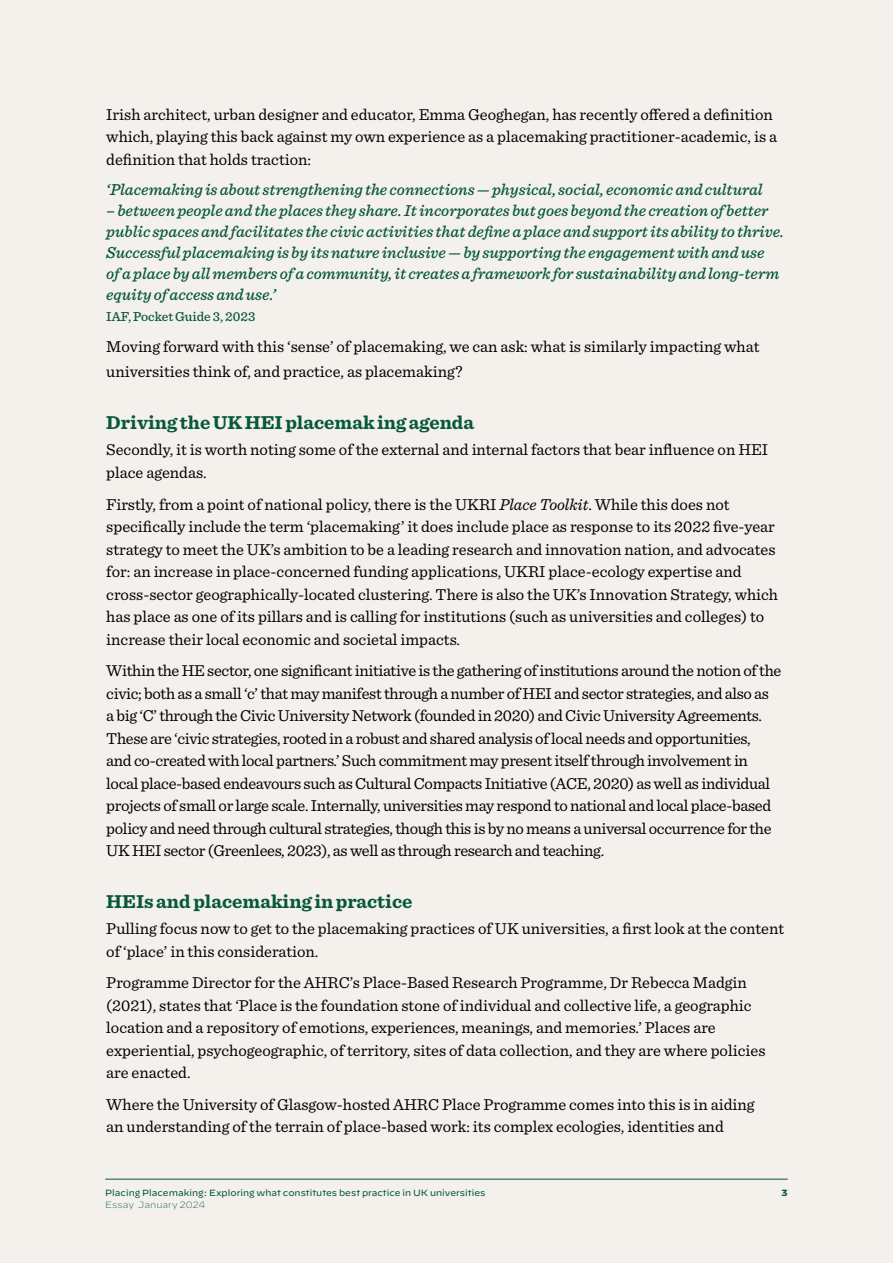
<style>
.page{position:relative;width:893px;height:1263px;background:#f4f1ed}
.page>*{position:absolute;margin:0;border:0;box-sizing:border-box;transform-origin:0 0}
.t1{font:700 19.5px "Sentinel";color:#075839}
.t2{font:16.5px/22.5px "Sentinel";color:#000}
.t3{font:16.5px/22.5px "Sentinel";letter-spacing:-.02em;color:#000}
.t4{font:italic 500 16.5px/21px "Sentinel";color:#075839}
.t5{font:500 13.5px "Sentinel";color:#075839}
.t6{font:9px "Decimal";color:#075839}
.t7{font:200 9px "Decimal";letter-spacing:-.005em;color:#075839}
.t8{font:700 9px "Decimal";color:#075839}
.s1{font-style:italic}
</style>
<div class="page">
<hr style="left:105px;top:1179px;width:683px;height:1px;background:#075839">
<p class="t2" style="left:106px;top:102px;width:672px">Irish architect, urban designer and educator, Emma Geoghegan, has recently offered a definition which, playing this back against my own experience as a placemaking practitioner-academic, is a definition that holds traction:</p>
<p class="t4" style="left:106px;top:178px;width:658px">‘Placemaking is about strengthening the connections — physical, social, economic and cultural</p>
<p class="t4" style="left:106px;top:199px;width:679px">– between people and the places they share. It incorporates but goes beyond the creation of better public spaces and facilitates the civic activities that define a place and support its ability to thrive.<br>Successful placemaking is by its nature inclusive — by supporting the engagement with and use<br>of a place by all members of a community, it creates a framework for sustainability and long-term equity of access and use.’</p>
<p class="t5" style="left:106px;top:306px;width:151px">IAF, Pocket Guide 3, 2023</p>
<p class="t2" style="left:106px;top:332px;width:655px;line-height:25.5px">Moving forward with this ‘sense’ of placemaking, we can ask: what is similarly impacting what universities think of, and practice, as placemaking?</p>
<p class="t1" style="left:106px;top:407px;width:369px">Driving the UK HEI placemak ing agenda</p>
<p class="t2" style="left:106px;top:438px;width:663px">Secondly, it is worth noting some of the external and internal factors that bear influence on HEI place agendas.</p>
<p class="t2" style="left:106px;top:492px;width:673px">Firstly, from a point of national policy, there is the UKRI <span class="s1">Place Toolkit</span>. While this does not specifically include the term ‘placemaking’ it does include place as response to its 2022 five-year strategy to meet the UK’s ambition to be a leading research and innovation nation, and advocates for: an increase in place-concerned funding applications, UKRI place-ecology expertise and cross-sector geographically-located clustering. There is also the UK’s Innovation Strategy, which has place as one of its pillars and is calling for institutions (such as universities and colleges) to increase their local economic and societal impacts.</p>
<p class="t3" style="left:106px;top:658px;width:677px">Within the HE sector, one significant initiative is the gathering of institutions around the notion of the civic; both as a small ‘c’ that may manifest through a number of HEI and sector strategies, and also as<br>a big ‘C’ through the Civic University Network (founded in 2020) and Civic University Agreements.<br>These are ‘civic strategies, rooted in a robust and shared analysis of local needs and opportunities,<br>and co-created with local partners.’ Such commitment may present itself through involvement in local place-based endeavours such as Cultural Compacts Initiative (ACE, 2020) as well as individual projects of small or large scale. Internally, universities may respond to national and local place-based policy and need through cultural strategies, though this is by no means a universal occurrence for the UK HEI sector (Greenlees, 2023), as well as through research and teaching.</p>
<p class="t1" style="left:106px;top:886px;width:307px">HEIs and placemaking in practice</p>
<p class="t2" style="left:106px;top:916px;width:679px">Pulling focus now to get to the placemaking practices of UK universities, a first look at the content of ‘place’ in this consideration.</p>
<p class="t2" style="left:106px;top:970px;width:661px">Programme Director for the AHRC’s Place-Based Research Programme, Dr Rebecca Madgin (2021), states that ‘Place is the foundation stone of individual and collective life, a geographic location and a repository of emotions, experiences, meanings, and memories.’ Places are experiential, psychogeographic, of territory, sites of data collection, and they are where policies are enacted.</p>
<p class="t2" style="left:106px;top:1092px;width:650px">Where the University of Glasgow-hosted AHRC Place Programme comes into this is in aiding an understanding of the terrain of place-based work: its complex ecologies, identities and</p>
<p class="t6" style="left:105px;top:1187px;width:382px">Placing Placemaking: Exploring what constitutes best practice in UK universities</p>
<p class="t8" style="left:781px;top:1187px;width:8px">3</p>
<p class="t7" style="left:105px;top:1199px;width:102px">Essay January 2024</p>
</div>
